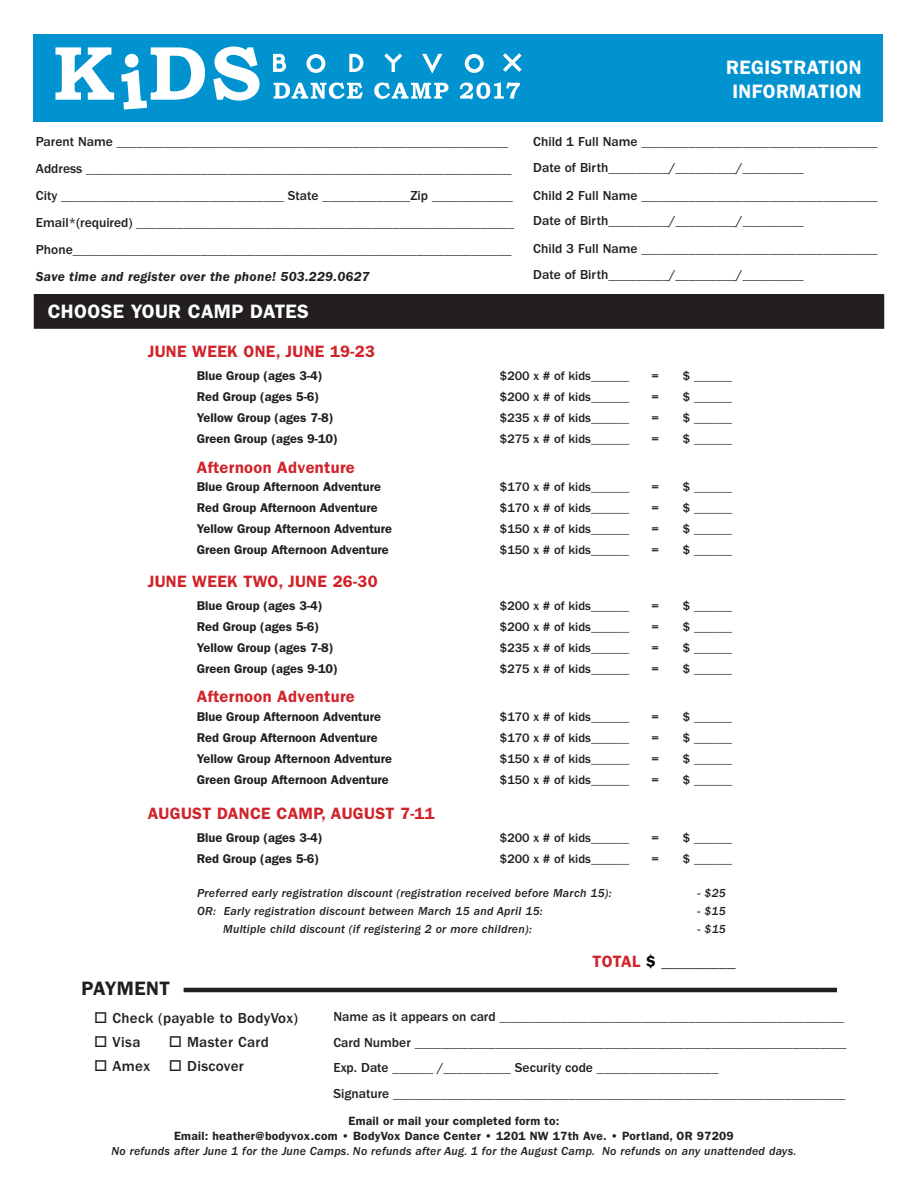
<style>
.page{position:relative;width:918px;height:1188px;background:#fff}
.page>*{position:absolute;margin:0;border:0;box-sizing:border-box;transform-origin:0 0}
.t1{font:600 19.5px/23.4px "Franklin Gothic";letter-spacing:.02em;color:#fff;text-align:center}
.t2{font:600 19.5px "Franklin Gothic";letter-spacing:.02em;color:#231f20}
.t3{font:600 16.5px "Franklin Gothic";letter-spacing:.02em;color:#d1232a}
.t4{font:600 16.5px "Franklin Gothic";letter-spacing:.02em;color:#231f20}
.t5{font:500 15px "Franklin Gothic";letter-spacing:.02em;color:#231f20}
.t6{font:500 13.5px/25.5px "Franklin Gothic";color:#231f20}
.t7{font:italic 600 13.5px "Franklin Gothic";letter-spacing:.02em;color:#231f20}
.t8{font:500 12.75px "Franklin Gothic";color:#231f20}
.t9{font:600 12.75px "Franklin Gothic";color:#231f20}
.t10{font:italic 500 12px "Franklin Gothic";letter-spacing:.02em;color:#231f20}
.t11{font:600 12px/15px "Franklin Gothic";letter-spacing:.02em;color:#231f20;text-align:center}
.s1{color:#d1232a}
.s2{color:#000}
</style>
<div class="page">
<div style="left:34px;top:34px;width:849px;height:88px;background:#0093d0"></div>
<div style="left:34px;top:295px;width:850px;height:33px;background:#231f20"></div>
<div style="left:34px;top:294px;width:850px;height:35px;border:2px solid #231f20"></div>
<hr style="left:184px;top:988px;width:653px;height:4px;background:#231f20">
<svg style="left:213px;top:46px;width:47px;height:55px"></svg>
<svg style="left:56px;top:47px;width:58px;height:53px"></svg>
<svg style="left:121px;top:47px;width:84px;height:63px"></svg>
<svg style="left:273px;top:54px;width:13px;height:18px"></svg>
<svg style="left:307px;top:54px;width:18px;height:19px"></svg>
<svg style="left:465px;top:54px;width:19px;height:19px"></svg>
<svg style="left:349px;top:54px;width:14px;height:18px"></svg>
<svg style="left:422px;top:54px;width:20px;height:20px"></svg>
<svg style="left:503px;top:53px;width:19px;height:19px"></svg>
<svg style="left:384px;top:53px;width:18px;height:19px"></svg>
<svg style="left:274px;top:82px;width:246px;height:17px"></svg>
<p class="t6" style="left:36px;top:129px;width:480px;line-height:27px">Parent Name __________________________________________________________ Address _______________________________________________________________ City _________________________________ State _____________Zip ____________ Email*(required) ________________________________________________________ Phone_________________________________________________________________</p>
<p class="t7" style="left:36px;top:269px;width:335px">Save time and register over the phone! 503.229.0627</p>
<h1 class="t1" style="left:48px;top:300px;width:263px">CHOOSE YOUR CAMP DATES</h1>
<p class="t3" style="left:148px;top:342px;width:229px">JUNE WEEK ONE, JUNE 19-23</p>
<h1 class="t1" style="left:726px;top:56px;width:137px">REGISTRATION<br>INFORMATION</h1>
<p class="t6" style="left:533px;top:129px;width:346px">Child 1 Full Name ___________________________________<br>Date of Birth_________/_________/_________</p>
<p class="t6" style="left:533px;top:183px;width:346px">Child 2 Full Name ___________________________________<br>Date of Birth_________/_________/_________</p>
<p class="t6" style="left:533px;top:236px;width:346px">Child 3 Full Name ___________________________________<br>Date of Birth_________/_________/_________</p>
<p class="t9" style="left:197px;top:369px;width:127px">Blue Group (ages 3-4)</p>
<p class="t8" style="left:500px;top:369px;width:131px">$200 x # of kids______</p>
<p class="t8" style="left:651px;top:369px;width:9px">=</p>
<p class="t8" style="left:683px;top:369px;width:51px">$ ______</p>
<p class="t9" style="left:197px;top:390px;width:124px">Red Group (ages 5-6)</p>
<p class="t8" style="left:500px;top:390px;width:131px">$200 x # of kids______</p>
<p class="t8" style="left:651px;top:390px;width:9px">=</p>
<p class="t8" style="left:683px;top:390px;width:51px">$ ______</p>
<p class="t9" style="left:197px;top:411px;width:138px">Yellow Group (ages 7-8)</p>
<p class="t8" style="left:500px;top:411px;width:131px">$235 x # of kids______</p>
<p class="t8" style="left:651px;top:411px;width:9px">=</p>
<p class="t8" style="left:683px;top:411px;width:51px">$ ______</p>
<p class="t9" style="left:197px;top:432px;width:143px">Green Group (ages 9-10)</p>
<p class="t8" style="left:500px;top:432px;width:131px">$275 x # of kids______</p>
<p class="t8" style="left:651px;top:432px;width:9px">=</p>
<p class="t8" style="left:683px;top:432px;width:51px">$ ______</p>
<p class="t3" style="left:197px;top:457px;width:159px">Afternoon Adventure</p>
<p class="t9" style="left:197px;top:480px;width:186px">Blue Group Afternoon Adventure</p>
<p class="t8" style="left:500px;top:480px;width:131px">$170 x # of kids______</p>
<p class="t8" style="left:651px;top:480px;width:9px">=</p>
<p class="t8" style="left:683px;top:480px;width:51px">$ ______</p>
<p class="t9" style="left:197px;top:501px;width:182px">Red Group Afternoon Adventure</p>
<p class="t8" style="left:500px;top:501px;width:131px">$170 x # of kids______</p>
<p class="t8" style="left:651px;top:501px;width:9px">=</p>
<p class="t8" style="left:683px;top:501px;width:51px">$ ______</p>
<p class="t9" style="left:197px;top:522px;width:197px">Yellow Group Afternoon Adventure</p>
<p class="t8" style="left:500px;top:522px;width:131px">$150 x # of kids______</p>
<p class="t8" style="left:651px;top:522px;width:9px">=</p>
<p class="t8" style="left:683px;top:522px;width:51px">$ ______</p>
<p class="t9" style="left:197px;top:543px;width:193px">Green Group Afternoon Adventure</p>
<p class="t8" style="left:500px;top:543px;width:131px">$150 x # of kids______</p>
<p class="t8" style="left:651px;top:543px;width:9px">=</p>
<p class="t8" style="left:683px;top:543px;width:51px">$ ______</p>
<p class="t3" style="left:148px;top:571px;width:231px">JUNE WEEK TWO, JUNE 26-30</p>
<p class="t9" style="left:197px;top:598px;width:127px">Blue Group (ages 3-4)</p>
<p class="t8" style="left:500px;top:599px;width:131px">$200 x # of kids______</p>
<p class="t8" style="left:651px;top:599px;width:9px">=</p>
<p class="t8" style="left:683px;top:599px;width:51px">$ ______</p>
<p class="t9" style="left:197px;top:619px;width:124px">Red Group (ages 5-6)</p>
<p class="t8" style="left:500px;top:620px;width:131px">$200 x # of kids______</p>
<p class="t8" style="left:651px;top:620px;width:9px">=</p>
<p class="t8" style="left:683px;top:620px;width:51px">$ ______</p>
<p class="t9" style="left:197px;top:640px;width:138px">Yellow Group (ages 7-8)</p>
<p class="t8" style="left:500px;top:641px;width:131px">$235 x # of kids______</p>
<p class="t8" style="left:651px;top:641px;width:9px">=</p>
<p class="t8" style="left:683px;top:641px;width:51px">$ ______</p>
<p class="t9" style="left:197px;top:661px;width:143px">Green Group (ages 9-10)</p>
<p class="t8" style="left:500px;top:662px;width:131px">$275 x # of kids______</p>
<p class="t8" style="left:651px;top:662px;width:9px">=</p>
<p class="t8" style="left:683px;top:662px;width:51px">$ ______</p>
<p class="t3" style="left:197px;top:687px;width:159px">Afternoon Adventure</p>
<p class="t9" style="left:197px;top:709px;width:186px">Blue Group Afternoon Adventure</p>
<p class="t8" style="left:500px;top:710px;width:131px">$170 x # of kids______</p>
<p class="t8" style="left:651px;top:710px;width:9px">=</p>
<p class="t8" style="left:683px;top:710px;width:51px">$ ______</p>
<p class="t9" style="left:197px;top:730px;width:182px">Red Group Afternoon Adventure</p>
<p class="t8" style="left:500px;top:731px;width:131px">$170 x # of kids______</p>
<p class="t8" style="left:651px;top:731px;width:9px">=</p>
<p class="t8" style="left:683px;top:731px;width:51px">$ ______</p>
<p class="t9" style="left:197px;top:751px;width:197px">Yellow Group Afternoon Adventure</p>
<p class="t8" style="left:500px;top:752px;width:131px">$150 x # of kids______</p>
<p class="t8" style="left:651px;top:752px;width:9px">=</p>
<p class="t8" style="left:683px;top:752px;width:51px">$ ______</p>
<p class="t9" style="left:197px;top:772px;width:193px">Green Group Afternoon Adventure</p>
<p class="t8" style="left:500px;top:773px;width:131px">$150 x # of kids______</p>
<p class="t8" style="left:651px;top:773px;width:9px">=</p>
<p class="t8" style="left:683px;top:773px;width:51px">$ ______</p>
<p class="t3" style="left:148px;top:803px;width:289px">AUGUST DANCE CAMP, AUGUST 7-11</p>
<p class="t9" style="left:197px;top:830px;width:127px">Blue Group (ages 3-4)</p>
<p class="t8" style="left:500px;top:831px;width:131px">$200 x # of kids______</p>
<p class="t8" style="left:651px;top:831px;width:9px">=</p>
<p class="t8" style="left:683px;top:831px;width:51px">$ ______</p>
<p class="t9" style="left:197px;top:851px;width:124px">Red Group (ages 5-6)</p>
<p class="t8" style="left:500px;top:852px;width:131px">$200 x # of kids______</p>
<p class="t8" style="left:651px;top:852px;width:9px">=</p>
<p class="t8" style="left:683px;top:852px;width:51px">$ ______</p>
<p class="t10" style="left:197px;top:886px;width:416px">Preferred early registration discount (registration received before March 15):</p>
<p class="t10" style="left:698px;top:886px;width:30px">- $25</p>
<p class="t10" style="left:197px;top:904px;width:347px">OR: Early registration discount between March 15 and April 15:</p>
<p class="t10" style="left:698px;top:904px;width:30px">- $15</p>
<p class="t10" style="left:223px;top:922px;width:310px">Multiple child discount (if registering 2 or more children):</p>
<p class="t10" style="left:698px;top:922px;width:30px">- $15</p>
<h1 class="t2" style="left:82px;top:977px;width:90px">PAYMENT</h1>
<p class="t5" style="left:94px;top:1009px;width:205px">□ Check (payable to BodyVox)</p>
<p class="t5" style="left:94px;top:1033px;width:48px">□ Visa</p>
<p class="t5" style="left:169px;top:1033px;width:102px">□ Master Card</p>
<p class="t5" style="left:94px;top:1057px;width:57px">□ Amex</p>
<p class="t5" style="left:169px;top:1057px;width:76px">□ Discover</p>
<p class="t4" style="left:593px;top:952px;width:145px"><span class="s1">TOTAL</span> <span class="s2">$</span> _________</p>
<p class="t6" style="left:333px;top:1004px;width:515px">Name as it appears on card ___________________________________________________ Card Number ________________________________________________________________ Exp. Date ______ /__________ Security code __________________<br>Signature ___________________________________________________________________</p>
<p class="t11" style="left:174px;top:1113px;width:561px">Email or mail your completed form to:<br>Email: heather@bodyvox.com • BodyVox Dance Center • 1201 NW 17th Ave. • Portland, OR 97209</p>
<p class="t10" style="left:112px;top:1144px;width:686px">No refunds after June 1 for the June Camps. No refunds after Aug. 1 for the August Camp. No refunds on any unattended days.</p>
</div>
